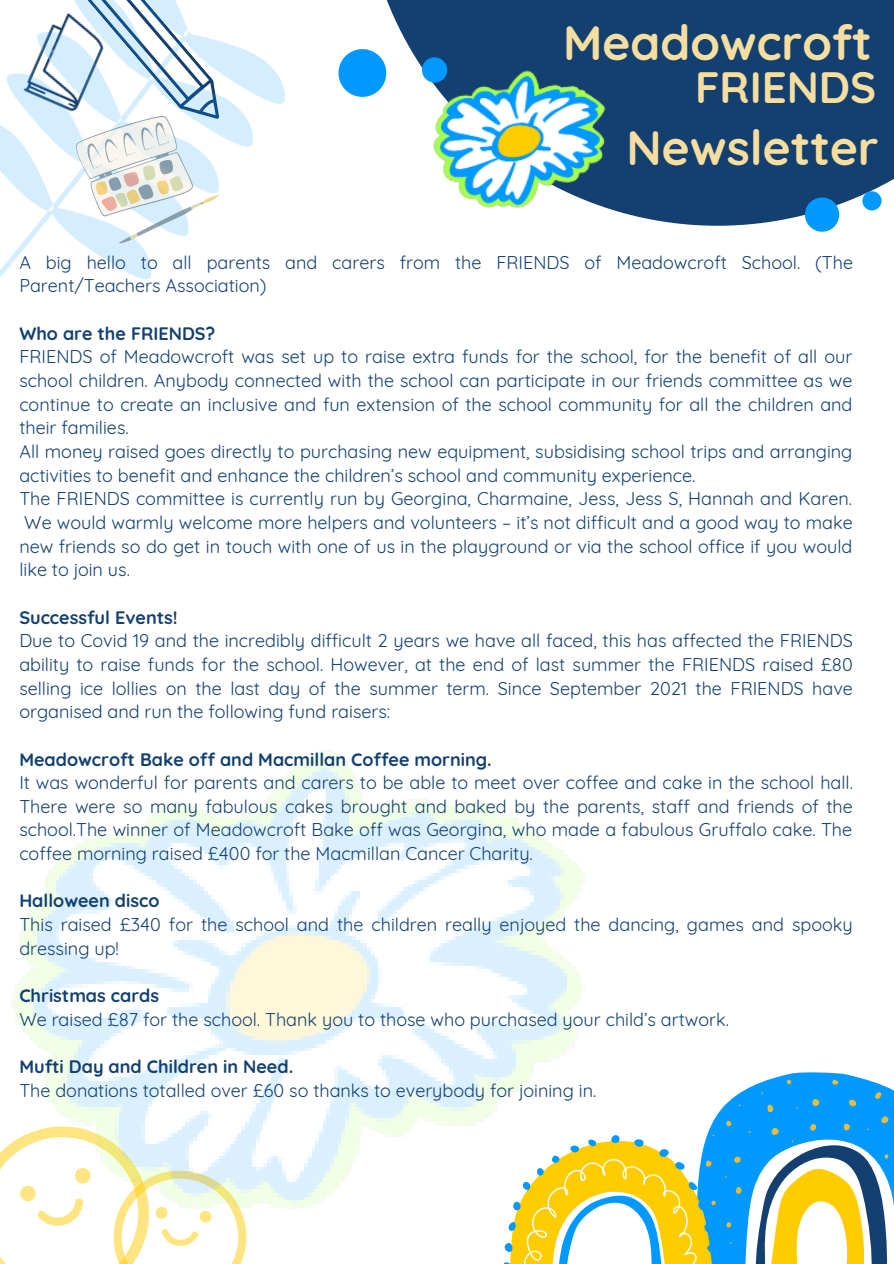
<style>
.page{position:relative;width:894px;height:1264px;background:#fff}
.page>*{position:absolute;margin:0;border:0;box-sizing:border-box;transform-origin:0 0}
.t1{font:700 48px "Quicksand";color:#f6de9f}
.t2{font:700 43.8px "Quicksand";color:#f6de9f}
.t3{font:18px/23.7px "Quicksand";color:#134071;text-align:justify}
.t4{font:700 18px "Quicksand";color:#134071}
</style>
<div class="page">
<svg style="left:386px;top:0;width:507px;height:226px;background:#335a84"></svg>
<svg style="left:0;top:1244px;width:246px;height:19px"></svg>
<svg style="left:338px;top:49px;width:48px;height:48px"></svg>
<svg style="left:804px;top:197px;width:35px;height:35px"></svg>
<svg style="left:422px;top:57px;width:8px;height:26px"></svg>
<img style="left:0;top:750px;width:586px;height:494px">
<img style="left:430px;top:57px;width:182px;height:160px">
<svg style="left:502px;top:1071px;width:391px;height:192px"></svg>
<img style="left:0;top:0;width:285px;height:279px">
<svg style="left:76px;top:0;width:158px;height:243px"></svg>
<div style="left:862px;top:191px;width:19px;height:19px;background:#09f;border-radius:50%"></div>
<p class="t1" style="left:563px;top:12px;width:310px">Meadowcroft</p>
<p class="t2" style="left:694px;top:60px;width:183px">FRIENDS</p>
<p class="t1" style="left:626px;top:117px;width:254px">Newsletter</p>
<p class="t3" style="left:19px;top:250px;width:835px">A big hello to all parents and carers from the FRIENDS of Meadowcroft School. (The<br>Parent/Teachers Association)</p>
<p class="t4" style="left:19px;top:322px;width:197px">Who are the FRIENDS?</p>
<p class="t3" style="left:19px;top:345px;width:834px">FRIENDS of Meadowcroft was set up to raise extra funds for the school, for the benefit of all our school children. Anybody connected with the school can participate in our friends committee as we continue to create an inclusive and fun extension of the school community for all the children and their families.</p>
<p class="t3" style="left:19px;top:439px;width:834px">All money raised goes directly to purchasing new equipment, subsidising school trips and arranging activities to benefit and enhance the children’s school and community experience.</p>
<p class="t3" style="left:19px;top:486px;width:834px">The FRIENDS committee is currently run by Georgina, Charmaine, Jess, Jess S, Hannah and Karen.<br>We would warmly welcome more helpers and volunteers – it’s not difficult and a good way to make new friends so do get in touch with one of us in the playground or via the school office if you would like to join us.</p>
<p class="t4" style="left:19px;top:605px;width:160px">Successful Events!</p>
<p class="t3" style="left:19px;top:628px;width:835px">Due to Covid 19 and the incredibly difficult 2 years we have all faced, this has affected the FRIENDS ability to raise funds for the school. However, at the end of last summer the FRIENDS raised £80 selling ice lollies on the last day of the summer term. Since September 2021 the FRIENDS have organised and run the following fund raisers:</p>
<p class="t4" style="left:19px;top:747px;width:474px">Meadowcroft Bake off and Macmillan Coffee morning.</p>
<p class="t3" style="left:19px;top:770px;width:834px">It was wonderful for parents and carers to be able to meet over coffee and cake in the school hall.<br>There were so many fabulous cakes brought and baked by the parents, staff and friends of the school.The winner of Meadowcroft Bake off was Georgina, who made a fabulous Gruffalo cake. The coffee morning raised £400 for the Macmillan Cancer Charity.</p>
<p class="t4" style="left:19px;top:889px;width:141px">Halloween disco</p>
<p class="t3" style="left:19px;top:912px;width:834px">This raised £340 for the school and the children really enjoyed the dancing, games and spooky dressing up!</p>
<p class="t4" style="left:19px;top:984px;width:141px">Christmas cards</p>
<p class="t3" style="left:19px;top:1007px;width:711px">We raised £87 for the school. Thank you to those who purchased your child’s artwork.</p>
<p class="t4" style="left:19px;top:1055px;width:275px">Mufti Day and Children in Need.</p>
<p class="t3" style="left:19px;top:1078px;width:578px">The donations totalled over £60 so thanks to everybody for joining in.</p>
</div>
